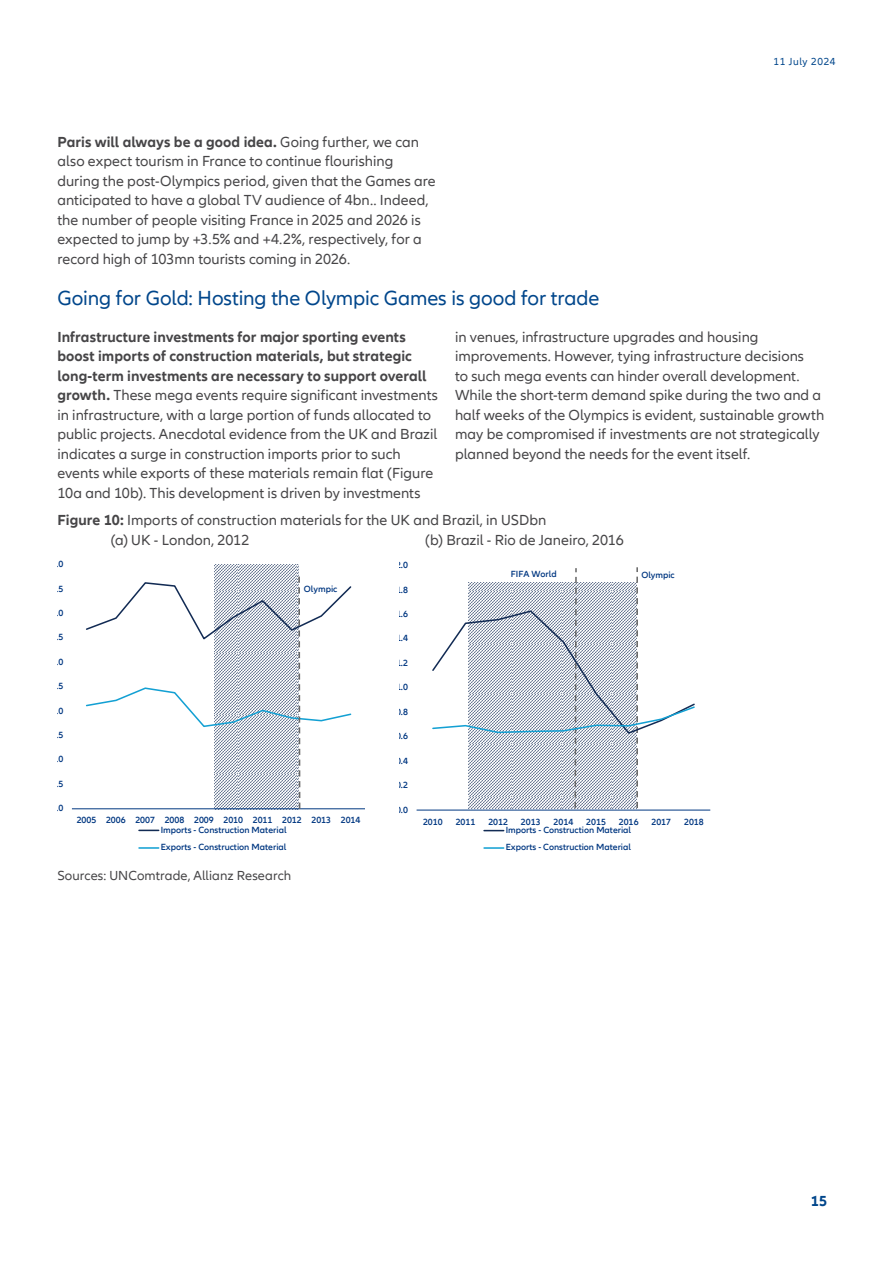
<style>
.page{position:relative;width:893px;height:1263px;background:#fff}
.page>*{position:absolute;margin:0;border:0;box-sizing:border-box;transform-origin:0 0}
.t1{font:21px "Allianz Neo";letter-spacing:-.005em;color:#00468b}
.t2{font:15px/19.5px "Allianz Neo";letter-spacing:.005em;color:#464547}
.t3{font:700 15px "Allianz Neo";color:#00468b}
.t4{font:13.5px "Allianz Neo";letter-spacing:.005em;color:#464547}
.t5{font:10.5px "Allianz Neo";letter-spacing:.06em;color:#00468b}
.t6{font:600 9.15px/9.4px "Allianz Neo";color:#003781}
.s1{font-weight:700}
</style>
<div class="page">
<svg style="left:215px;top:565px;width:84px;height:7px"></svg>
<hr style="left:72px;top:808px;width:292px;height:1px;background:#003781">
<svg style="left:139px;top:830px;width:20px;height:1px"></svg>
<hr style="left:139px;top:847px;width:20px;height:2px;background:#13a0d3">
<svg style="left:85px;top:572px;width:268px;height:238px"></svg>
<hr style="left:417px;top:810px;width:293px;height:1px;background:#003781">
<svg style="left:431px;top:567px;width:265px;height:243px"></svg>
<svg style="left:484px;top:830px;width:20px;height:1px"></svg>
<hr style="left:484px;top:847px;width:20px;height:2px;background:#13a0d3">
<p class="t2" style="left:57px;top:133px;width:380px"><span class="s1">Paris will always be a good idea.</span> Going further, we can also expect tourism in France to continue flourishing during the post-Olympics period, given that the Games are anticipated to have a global TV audience of 4bn.. Indeed, the number of people visiting France in 2025 and 2026 is expected to jump by +3.5% and +4.2%, respectively, for a record high of 103mn tourists coming in 2026.</p>
<p class="t5" style="left:773px;top:56px;width:64px">11 July 2024</p>
<h1 class="t1" style="left:57px;top:286px;width:544px">Going for Gold: Hosting the Olympic Games is good for trade</h1>
<p class="t2" style="left:57px;top:328px;width:382px"><span class="s1">Infrastructure investments for major sporting events boost imports of construction materials, but strategic long-term investments are necessary to support overall growth.</span> These mega events require significant investments in infrastructure, with a large portion of funds allocated to public projects. Anecdotal evidence from the UK and Brazil indicates a surge in construction imports prior to such events while exports of these materials remain flat (Figure 10a and 10b). This development is driven by investments</p>
<p class="t2" style="left:455px;top:328px;width:371px">in venues, infrastructure upgrades and housing improvements. However, tying infrastructure decisions<br>to such mega events can hinder overall development.<br>While the short-term demand spike during the two and a half weeks of the Olympics is evident, sustainable growth may be compromised if investments are not strategically planned beyond the needs for the event itself.</p>
<p class="t2" style="left:57px;top:511px;width:490px"><span class="s1">Figure 10:</span> Imports of construction materials for the UK and Brazil, in USDbn</p>
<p class="t2" style="left:111px;top:531px;width:140px">(a) UK - London, 2012</p>
<p class="t2" style="left:425px;top:531px;width:200px">(b) Brazil - Rio de Janeiro, 2016</p>
<p class="t6" style="left:51px;top:560px;width:14px">5.0</p>
<p class="t6" style="left:396px;top:561px;width:14px">2.0</p>
<p class="t6" style="left:511px;top:569px;width:47px">FIFA World</p>
<p class="t6" style="left:641px;top:570px;width:35px">Olympic</p>
<p class="t6" style="left:51px;top:584px;width:14px">4.5</p>
<p class="t6" style="left:304px;top:584px;width:35px">Olympic</p>
<p class="t6" style="left:396px;top:585px;width:14px">1.8</p>
<p class="t6" style="left:51px;top:608px;width:14px">4.0</p>
<p class="t6" style="left:396px;top:609px;width:14px">1.6</p>
<p class="t6" style="left:51px;top:633px;width:14px">3.5</p>
<p class="t6" style="left:396px;top:634px;width:14px">1.4</p>
<p class="t6" style="left:51px;top:657px;width:14px">3.0</p>
<p class="t6" style="left:396px;top:658px;width:14px">1.2</p>
<p class="t6" style="left:51px;top:682px;width:14px">2.5</p>
<p class="t6" style="left:396px;top:683px;width:14px">1.0</p>
<p class="t6" style="left:51px;top:706px;width:14px">2.0</p>
<p class="t6" style="left:396px;top:707px;width:14px">0.8</p>
<p class="t6" style="left:51px;top:730px;width:14px">1.5</p>
<p class="t6" style="left:396px;top:732px;width:14px">0.6</p>
<p class="t6" style="left:51px;top:755px;width:14px">1.0</p>
<p class="t6" style="left:396px;top:756px;width:14px">0.4</p>
<p class="t6" style="left:51px;top:779px;width:14px">0.5</p>
<p class="t6" style="left:396px;top:780px;width:14px">0.2</p>
<p class="t6" style="left:51px;top:804px;width:14px">0.0</p>
<p class="t6" style="left:396px;top:805px;width:14px">0.0</p>
<p class="t6" style="left:161px;top:816px;width:201px;text-indent:-84px">2005 2006 2007 2008 2009 2010 2011 2012 2013 2014<br>Imports - Construction Material</p>
<p class="t6" style="left:161px;top:843px;width:127px">Exports - Construction Material</p>
<p class="t6" style="left:423px;top:817px;width:21px">2010</p>
<p class="t6" style="left:456px;top:817px;width:21px">2011</p>
<p class="t6" style="left:488px;top:817px;width:21px">2012</p>
<p class="t6" style="left:521px;top:817px;width:21px">2013</p>
<p class="t6" style="left:554px;top:817px;width:21px">2014</p>
<p class="t6" style="left:586px;top:817px;width:21px">2015</p>
<p class="t6" style="left:619px;top:817px;width:21px">2016</p>
<p class="t6" style="left:651px;top:817px;width:21px">2017</p>
<p class="t6" style="left:684px;top:817px;width:21px">2018</p>
<p class="t6" style="left:506px;top:821px;width:127px;line-height:17.4px">Imports - Construction Material<br>Exports - Construction Material</p>
<p class="t4" style="left:57px;top:867px;width:235px">Sources: UNComtrade, Allianz Research</p>
<p class="t3" style="left:811px;top:1192px;width:18px">15</p>
</div>
